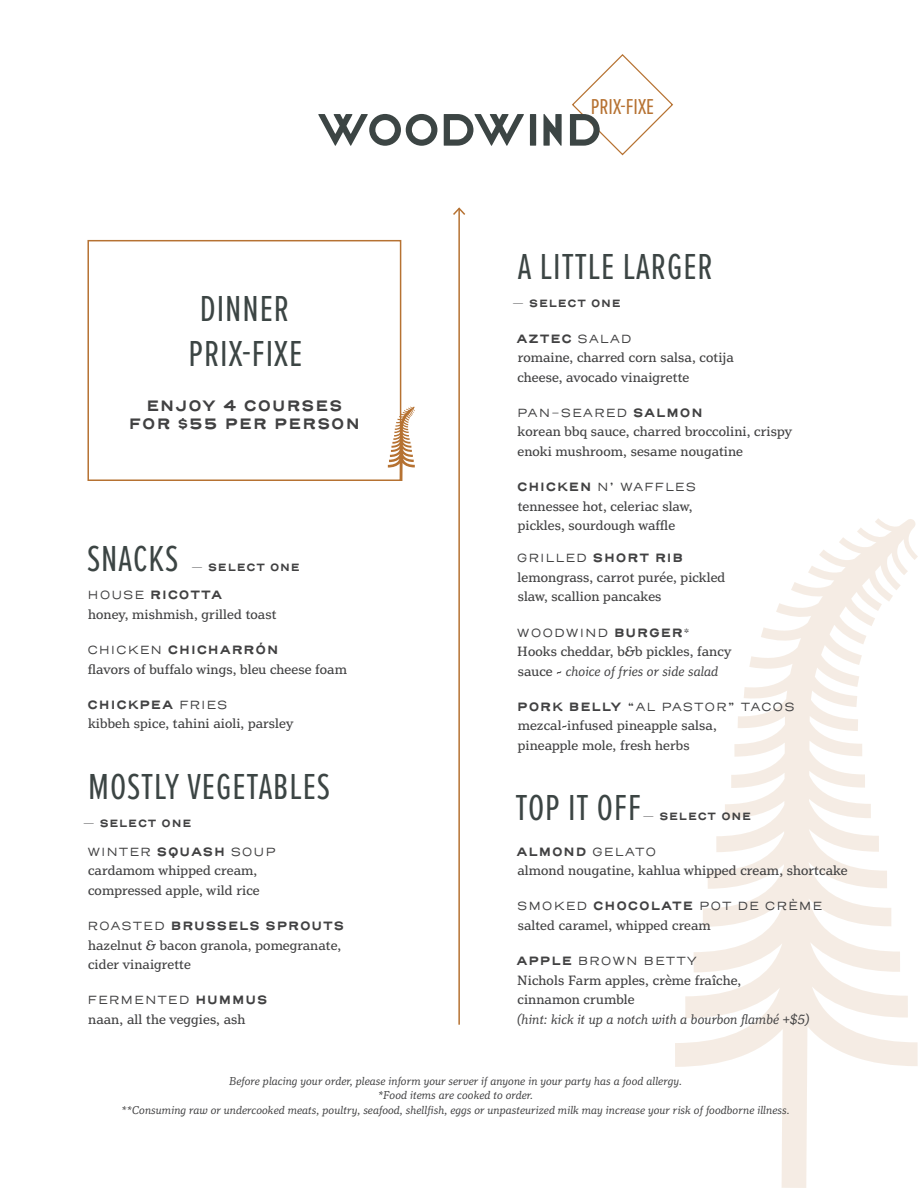
<style>
.page{position:relative;width:918px;height:1188px;background:#fff}
.page>*{position:absolute;margin:0;border:0;box-sizing:border-box;transform-origin:0 0}
.Item{font:37.5px "Proxima Nova Ex Cn";letter-spacing:.025em;color:#3c4544}
.Section_Header{font:37.5px "Proxima Nova Ex Cn";letter-spacing:.025em;color:#3c4544}
.Section_Header-2{font:22.35px "Proxima Nova Ex Cn";color:#b67232}
.Description{font:700 15px "Henderson Sans Basic";letter-spacing:.075em;color:#414142}
.Description-2{font:14.25px/19.5px "Henriette";letter-spacing:.01em;color:#414142}
.Description-3{font:italic 14.25px "Henriette";letter-spacing:.01em;color:#414142}
.Fine_Print{font:italic 12px "Henriette";letter-spacing:.01em;color:#414142}
.Item-2{font:12px "Henderson Sans Basic";letter-spacing:.075em;color:#414142}
.Item-3{font:700 12px "Henderson Sans Basic";letter-spacing:.075em;color:#414142}
.Description-4{font:12px "Henderson Sans Basic";letter-spacing:.075em;color:#414142}
.Item-4{font:700 10.5px "Henderson Sans Basic";letter-spacing:.075em;color:#414142}
.s1{font-weight:400}
.s2{font-weight:700}
.s3{font-style:italic}
</style>
<div class="page">
<hr style="left:458px;top:208px;width:2px;height:817px;background:#b67232">
<svg style="left:453px;top:207px;width:13px;height:10px"></svg>
<svg style="left:318px;top:114px;width:119px;height:32px"></svg>
<svg style="left:444px;top:114px;width:80px;height:32px"></svg>
<div style="left:530px;top:114px;width:6px;height:32px;background:#3c4544"></div>
<svg style="left:543px;top:114px;width:19px;height:32px"></svg>
<svg style="left:570px;top:54px;width:103px;height:102px"></svg>
<svg style="left:675px;top:518px;width:243px;height:670px"></svg>
<div style="left:87px;top:240px;width:314px;height:241px;border:2px solid #b67232"></div>
<svg style="left:388px;top:406px;width:27px;height:75px"></svg>
<p class="Section_Header" style="left:200px;top:292px;width:91px">DINNER</p>
<p class="Section_Header" style="left:189px;top:337px;width:115px">PRIX-FIXE</p>
<p class="Description" style="left:146px;top:396px;width:197px">ENJOY 4 COURSES</p>
<p class="Description" style="left:129px;top:414px;width:232px">FOR $55 PER PERSON</p>
<p class="Item" style="left:87px;top:541px;width:93px">SNACKS</p>
<p class="Item-4" style="left:191px;top:560px;width:110px">— SELECT ONE</p>
<p class="Item-3" style="left:88px;top:587px;width:136px"><span class="s1">HOUSE</span> RICOTTA</p>
<p class="Description-2" style="left:88px;top:605px;width:190px">honey, mishmish, grilled toast</p>
<p class="Item-3" style="left:87px;top:642px;width:192px"><span class="s1">CHICKEN</span> CHICHARRÓN</p>
<p class="Description-2" style="left:88px;top:659px;width:261px">flavors of buffalo wings, bleu cheese foam</p>
<p class="Item-3" style="left:88px;top:697px;width:141px">CHICKPEA <span class="s1">FRIES</span></p>
<p class="Description-2" style="left:88px;top:714px;width:207px">kibbeh spice, tahini aioli, parsley</p>
<p class="Item" style="left:88px;top:769px;width:244px">MOSTLY VEGETABLES</p>
<p class="Item-4" style="left:83px;top:817px;width:110px">— SELECT ONE</p>
<p class="Item-2" style="left:87px;top:844px;width:190px">WINTER <span class="s2">SQUASH</span> SOUP</p>
<p class="Description-2" style="left:88px;top:861px;width:173px">cardamom whipped cream, compressed apple, wild rice</p>
<p class="Item-3" style="left:88px;top:918px;width:258px"><span class="s1">ROASTED</span> BRUSSELS SPROUTS</p>
<p class="Description-2" style="left:88px;top:935px;width:254px">hazelnut &amp; bacon granola, pomegranate,</p>
<p class="Description-2" style="left:88px;top:955px;width:104px">cider vinaigrette</p>
<p class="Description-4" style="left:88px;top:993px;width:181px">FERMENTED <span class="s2">HUMMUS</span></p>
<p class="Description-2" style="left:88px;top:1010px;width:159px">naan, all the veggies, ash</p>
<p class="Section_Header-2" style="left:591px;top:96px;width:65px">PRIX-FIXE</p>
<p class="Item" style="left:518px;top:249px;width:196px">A LITTLE LARGER</p>
<p class="Item-4" style="left:512px;top:297px;width:110px">— SELECT ONE</p>
<p class="Item-3" style="left:516px;top:331px;width:117px">AZTEC <span class="s1">SALAD</span></p>
<p class="Description-2" style="left:518px;top:348px;width:218px">romaine, charred corn salsa, cotija cheese, avocado vinaigrette</p>
<p class="Item-2" style="left:517px;top:405px;width:187px">PAN-SEARED <span class="s2">SALMON</span></p>
<p class="Description-2" style="left:518px;top:422px;width:276px">korean bbq sauce, charred broccolini, crispy enoki mushroom, sesame nougatine</p>
<p class="Item-2" style="left:517px;top:479px;width:181px"><span class="s2">CHICKEN</span> N’ WAFFLES</p>
<p class="Description-2" style="left:518px;top:496px;width:176px">tennessee hot, celeriac slaw, pickles, sourdough waffle</p>
<p class="Item-3" style="left:517px;top:550px;width:168px"><span class="s1">GRILLED</span> SHORT RIB</p>
<p class="Description-2" style="left:518px;top:568px;width:209px">lemongrass, carrot purée, pickled slaw, scallion pancakes</p>
<p class="Item-2" style="left:517px;top:625px;width:174px">WOODWIND <span class="s2">BURGER</span>*</p>
<p class="Description-2" style="left:517px;top:642px;width:216px">Hooks cheddar, b&amp;b pickles, fancy sauce - <span class="s3">choice of fries or side salad</span></p>
<p class="Item-2" style="left:517px;top:699px;width:279px"><span class="s2">PORK BELLY</span> “AL PASTOR” TACOS</p>
<p class="Description-2" style="left:518px;top:716px;width:201px">mezcal-infused pineapple salsa, pineapple mole, fresh herbs</p>
<p class="Item" style="left:515px;top:791px;width:128px">TOP IT OFF</p>
<p class="Item-4" style="left:642px;top:810px;width:110px">— SELECT ONE</p>
<p class="Item-3" style="left:516px;top:844px;width:141px">ALMOND <span class="s1">GELATO</span></p>
<p class="Description-2" style="left:517px;top:861px;width:332px">almond nougatine, kahlua whipped cream, shortcake</p>
<p class="Item-2" style="left:517px;top:899px;width:307px">SMOKED <span class="s2">CHOCOLATE</span> POT DE CRÈME</p>
<p class="Description-2" style="left:518px;top:916px;width:195px">salted caramel, whipped cream</p>
<p class="Item-2" style="left:516px;top:953px;width:182px"><span class="s2">APPLE</span> BROWN BETTY</p>
<p class="Description-2" style="left:517px;top:970px;width:225px">Nichols Farm apples, crème fraîche,</p>
<p class="Description-2" style="left:518px;top:990px;width:119px">cinnamon crumble</p>
<p class="Description-3" style="left:517px;top:1011px;width:295px">(hint: kick it up a notch with a bourbon flambé +$5)</p>
<p class="Fine_Print" style="left:229px;top:1074px;width:454px">Before placing your order, please inform your server if anyone in your party has a food allergy.</p>
<p class="Fine_Print" style="left:378px;top:1088px;width:157px">*Food items are cooked to order.</p>
<p class="Fine_Print" style="left:122px;top:1103px;width:670px">**Consuming raw or undercooked meats, poultry, seafood, shellfish, eggs or unpasteurized milk may increase your risk of foodborne illness.</p>
</div>
